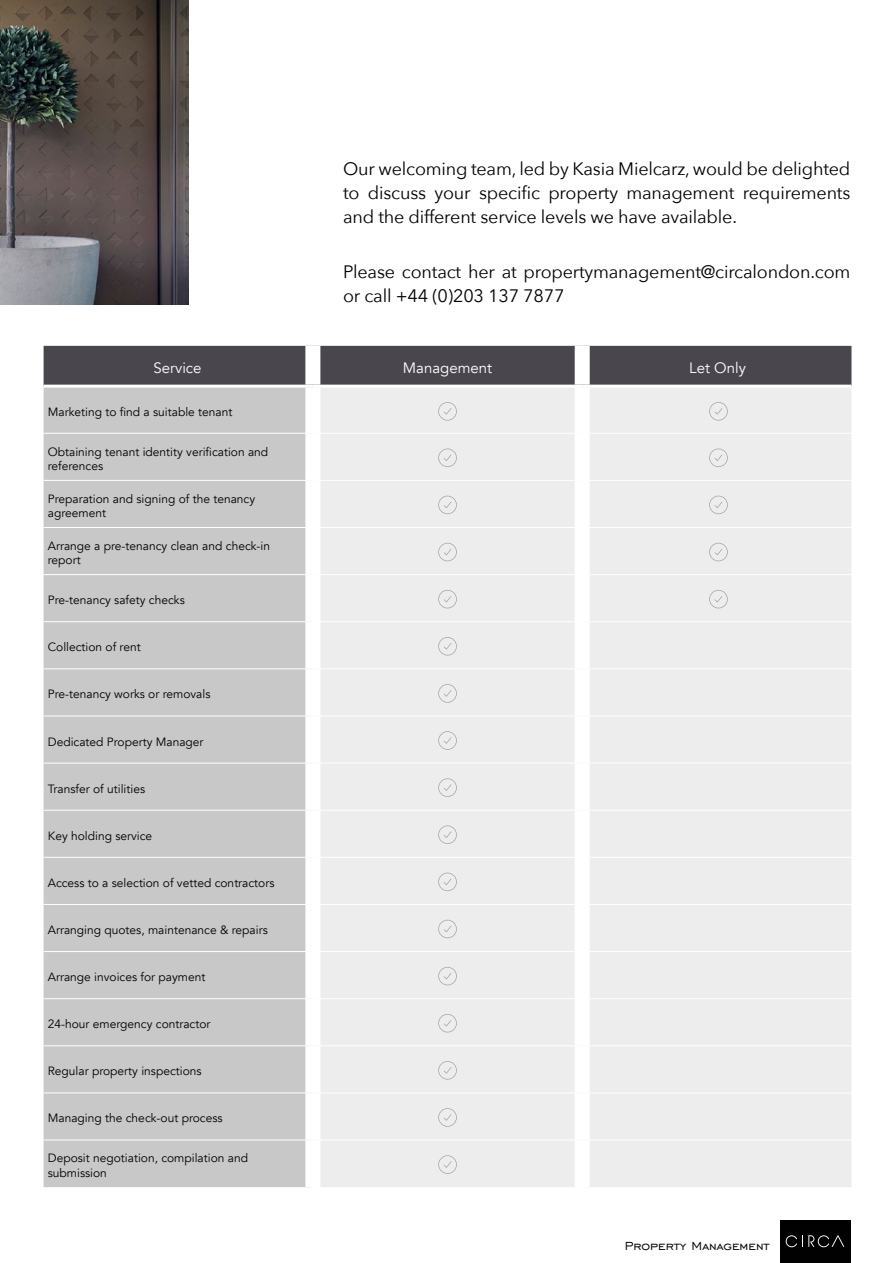
<style>
.page{position:relative;width:893px;height:1263px;background:#fff}
.page>*{position:absolute;margin:0;border:0;box-sizing:border-box;transform-origin:0 0}
.t1{font:18px/24px "Avenir Next";letter-spacing:-.01em;color:#000;text-align:justify}
.t2{font:15px "Avenir";color:#fff}
.t3{font:15px "Engravers Gothic BT";color:#000}
.t4{font:12px/14.4px "Avenir";color:#000}
</style>
<div class="page">
<img style="left:0;top:0;width:189px;height:304px">
<div style="left:780px;top:1220px;width:70px;height:43px;background:#010102"></div>
<svg style="left:786px;top:1235px;width:58px;height:12px"></svg>
<div style="left:44px;top:346px;width:807px;height:39px;background:#49474d"></div>
<div style="left:44px;top:388px;width:261px;height:799px;background:#c8c8c8"></div>
<div style="left:320px;top:388px;width:531px;height:799px;background:#ededed"></div>
<div style="left:305px;top:346px;width:15px;height:39px;background:#fff"></div>
<div style="left:575px;top:346px;width:15px;height:39px;background:#fff"></div>
<div style="left:575px;top:388px;width:15px;height:45px;background:#fff"></div>
<div style="left:575px;top:433px;width:15px;height:47px;background:#fff"></div>
<div style="left:575px;top:481px;width:15px;height:46px;background:#fff"></div>
<div style="left:575px;top:528px;width:15px;height:46px;background:#fff"></div>
<div style="left:575px;top:575px;width:15px;height:46px;background:#fff"></div>
<div style="left:575px;top:622px;width:15px;height:47px;background:#fff"></div>
<div style="left:575px;top:669px;width:15px;height:47px;background:#fff"></div>
<div style="left:575px;top:716px;width:15px;height:47px;background:#fff"></div>
<div style="left:575px;top:763px;width:15px;height:47px;background:#fff"></div>
<div style="left:575px;top:810px;width:15px;height:47px;background:#fff"></div>
<div style="left:575px;top:857px;width:15px;height:47px;background:#fff"></div>
<div style="left:575px;top:905px;width:15px;height:46px;background:#fff"></div>
<div style="left:575px;top:952px;width:15px;height:46px;background:#fff"></div>
<div style="left:575px;top:999px;width:15px;height:46px;background:#fff"></div>
<div style="left:575px;top:1046px;width:15px;height:47px;background:#fff"></div>
<div style="left:575px;top:1093px;width:15px;height:47px;background:#fff"></div>
<div style="left:575px;top:1140px;width:15px;height:47px;background:#fff"></div>
<hr style="left:44px;top:433px;width:269px;height:1px;background:#fff">
<hr style="left:313px;top:433px;width:269px;height:1px;background:#fff">
<hr style="left:582px;top:433px;width:269px;height:1px;background:#fff">
<hr style="left:44px;top:480px;width:269px;height:1px;background:#fff">
<hr style="left:313px;top:480px;width:269px;height:1px;background:#fff">
<hr style="left:582px;top:480px;width:269px;height:1px;background:#fff">
<hr style="left:44px;top:527px;width:269px;height:1px;background:#fff">
<hr style="left:313px;top:527px;width:269px;height:1px;background:#fff">
<hr style="left:582px;top:527px;width:269px;height:1px;background:#fff">
<hr style="left:44px;top:574px;width:269px;height:1px;background:#fff">
<hr style="left:313px;top:574px;width:269px;height:1px;background:#fff">
<hr style="left:582px;top:574px;width:269px;height:1px;background:#fff">
<hr style="left:44px;top:621px;width:269px;height:1px;background:#fff">
<hr style="left:313px;top:621px;width:269px;height:1px;background:#fff">
<hr style="left:582px;top:621px;width:269px;height:1px;background:#fff">
<hr style="left:44px;top:669px;width:269px;height:1px;background:#fff">
<hr style="left:313px;top:669px;width:269px;height:1px;background:#fff">
<hr style="left:582px;top:669px;width:269px;height:1px;background:#fff">
<hr style="left:44px;top:716px;width:269px;height:1px;background:#fff">
<hr style="left:313px;top:716px;width:269px;height:1px;background:#fff">
<hr style="left:582px;top:716px;width:269px;height:1px;background:#fff">
<hr style="left:44px;top:763px;width:269px;height:1px;background:#fff">
<hr style="left:313px;top:763px;width:269px;height:1px;background:#fff">
<hr style="left:582px;top:763px;width:269px;height:1px;background:#fff">
<hr style="left:44px;top:810px;width:269px;height:1px;background:#fff">
<hr style="left:313px;top:810px;width:269px;height:1px;background:#fff">
<hr style="left:582px;top:810px;width:269px;height:1px;background:#fff">
<hr style="left:44px;top:857px;width:269px;height:1px;background:#fff">
<hr style="left:313px;top:857px;width:269px;height:1px;background:#fff">
<hr style="left:582px;top:857px;width:269px;height:1px;background:#fff">
<hr style="left:44px;top:904px;width:269px;height:1px;background:#fff">
<hr style="left:313px;top:904px;width:269px;height:1px;background:#fff">
<hr style="left:582px;top:904px;width:269px;height:1px;background:#fff">
<hr style="left:44px;top:951px;width:269px;height:1px;background:#fff">
<hr style="left:313px;top:951px;width:269px;height:1px;background:#fff">
<hr style="left:582px;top:951px;width:269px;height:1px;background:#fff">
<hr style="left:44px;top:998px;width:269px;height:1px;background:#fff">
<hr style="left:313px;top:998px;width:269px;height:1px;background:#fff">
<hr style="left:582px;top:998px;width:269px;height:1px;background:#fff">
<hr style="left:44px;top:1045px;width:269px;height:1px;background:#fff">
<hr style="left:313px;top:1045px;width:269px;height:1px;background:#fff">
<hr style="left:582px;top:1045px;width:269px;height:1px;background:#fff">
<hr style="left:44px;top:1093px;width:269px;height:1px;background:#fff">
<hr style="left:313px;top:1093px;width:269px;height:1px;background:#fff">
<hr style="left:582px;top:1093px;width:269px;height:1px;background:#fff">
<hr style="left:44px;top:1140px;width:269px;height:1px;background:#fff">
<hr style="left:313px;top:1140px;width:269px;height:1px;background:#fff">
<hr style="left:582px;top:1140px;width:269px;height:1px;background:#fff">
<svg style="left:438px;top:402px;width:19px;height:19px"></svg>
<svg style="left:709px;top:402px;width:19px;height:19px"></svg>
<svg style="left:438px;top:449px;width:19px;height:18px"></svg>
<svg style="left:709px;top:449px;width:19px;height:18px"></svg>
<svg style="left:438px;top:496px;width:19px;height:18px"></svg>
<svg style="left:709px;top:496px;width:19px;height:18px"></svg>
<svg style="left:438px;top:543px;width:19px;height:18px"></svg>
<svg style="left:709px;top:543px;width:19px;height:18px"></svg>
<svg style="left:438px;top:590px;width:19px;height:18px"></svg>
<svg style="left:709px;top:590px;width:19px;height:18px"></svg>
<svg style="left:438px;top:637px;width:19px;height:18px"></svg>
<svg style="left:438px;top:684px;width:19px;height:19px"></svg>
<svg style="left:438px;top:731px;width:19px;height:19px"></svg>
<svg style="left:438px;top:778px;width:19px;height:19px"></svg>
<svg style="left:438px;top:825px;width:19px;height:19px"></svg>
<svg style="left:438px;top:873px;width:19px;height:18px"></svg>
<svg style="left:438px;top:920px;width:19px;height:18px"></svg>
<svg style="left:438px;top:967px;width:19px;height:18px"></svg>
<svg style="left:438px;top:1014px;width:19px;height:18px"></svg>
<svg style="left:438px;top:1061px;width:19px;height:18px"></svg>
<svg style="left:438px;top:1108px;width:19px;height:19px"></svg>
<svg style="left:438px;top:1155px;width:19px;height:19px"></svg>
<h1 class="t1" style="left:343px;top:156px;width:509px">Our welcoming team, led by Kasia Mielcarz, would be delighted to discuss your specific property management requirements and the different service levels we have available.</h1>
<h1 class="t1" style="left:343px;top:259px;width:509px">Please contact her at propertymanagement@circalondon.com or call +44 (0)203 137 7877</h1>
<p class="t2" style="left:153px;top:359px;width:50px">Service</p>
<p class="t2" style="left:403px;top:359px;width:91px">Management</p>
<p class="t2" style="left:689px;top:359px;width:58px">Let Only</p>
<p class="t4" style="left:48px;top:405px;width:186px">Marketing to find a suitable tenant</p>
<p class="t4" style="left:48px;top:444px;width:222px">Obtaining tenant identity verification and references</p>
<p class="t4" style="left:48px;top:492px;width:209px">Preparation and signing of the tenancy agreement</p>
<p class="t4" style="left:48px;top:539px;width:224px">Arrange a pre-tenancy clean and check-in report</p>
<p class="t4" style="left:48px;top:593px;width:138px">Pre-tenancy safety checks</p>
<p class="t4" style="left:48px;top:640px;width:94px">Collection of rent</p>
<p class="t4" style="left:48px;top:687px;width:164px">Pre-tenancy works or removals</p>
<p class="t4" style="left:48px;top:734px;width:157px">Dedicated Property Manager</p>
<p class="t4" style="left:48px;top:781px;width:99px">Transfer of utilities</p>
<p class="t4" style="left:48px;top:829px;width:106px">Key holding service</p>
<p class="t4" style="left:48px;top:876px;width:228px">Access to a selection of vetted contractors</p>
<p class="t4" style="left:48px;top:923px;width:221px">Arranging quotes, maintenance &amp; repairs</p>
<p class="t4" style="left:48px;top:970px;width:159px">Arrange invoices for payment</p>
<p class="t4" style="left:48px;top:1017px;width:164px">24-hour emergency contractor</p>
<p class="t4" style="left:48px;top:1064px;width:155px">Regular property inspections</p>
<p class="t4" style="left:48px;top:1111px;width:176px">Managing the check-out process</p>
<p class="t4" style="left:48px;top:1151px;width:202px">Deposit negotiation, compilation and submission</p>
<p class="t3" style="left:625px;top:1237px;width:146px">Property Management</p>
</div>
